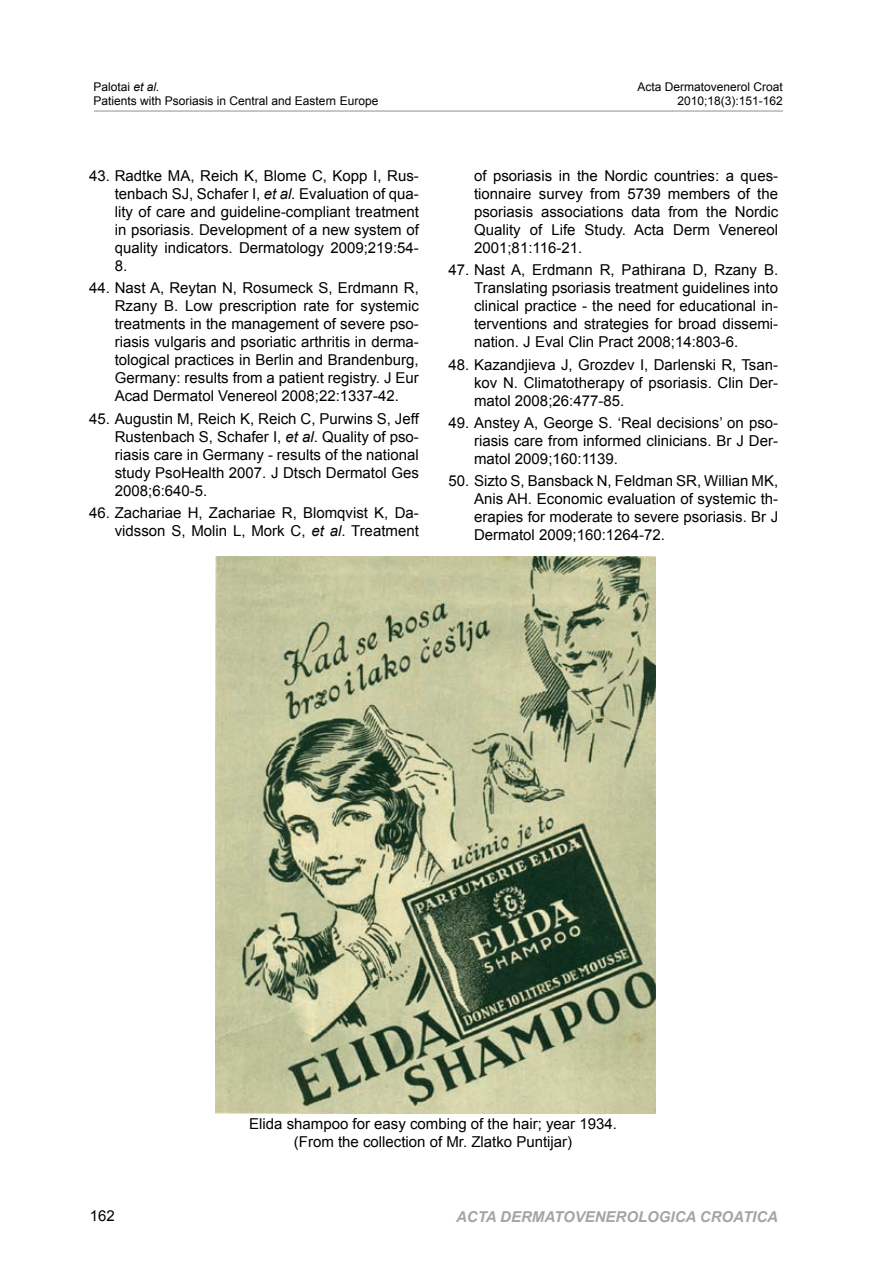
<style>
.page{position:relative;width:893px;height:1263px;background:#fff}
.page>*{position:absolute;margin:0;border:0;box-sizing:border-box;transform-origin:0 0}
.t1{font:15px/18px "Arial";color:#000;text-align:justify}
.t2{font:italic 700 15px "Arial";color:#a2a4a6}
.t3{font:12px "Arial";color:#000}
.s1{font-style:italic}
</style>
<div class="page">
<hr style="left:94px;top:110px;width:689px;height:2px;background:#b4b6b7">
<img style="left:215px;top:556px;width:441px;height:557px">
<p class="t3" style="left:94px;top:79px;width:68px">Palotai <span class="s1">et al.</span></p>
<p class="t3" style="left:637px;top:79px;width:147px">Acta Dermatovenerol Croat</p>
<p class="t3" style="left:94px;top:93px;width:286px">Patients with Psoriasis in Central and Eastern Europe</p>
<p class="t3" style="left:677px;top:93px;width:107px">2010;18(3):151-162</p>
<p class="t1" style="left:115px;top:167px;width:306px;text-indent:-25px">43. Radtke MA, Reich K, Blome C, Kopp I, Rus&shy;tenbach SJ, Schafer I, <span class="s1">et al.</span> Evaluation of qua&shy;lity of care and guideline-compliant treatment in psoriasis. Development of a new system of quality indicators. Dermatology 2009;219:54- 8.</p>
<p class="t1" style="left:115px;top:279px;width:306px;text-indent:-26px">44. Nast A, Reytan N, Rosumeck S, Erdmann R, Rzany B. Low prescription rate for systemic treatments in the management of severe pso&shy;riasis vulgaris and psoriatic arthritis in derma&shy;tological practices in Berlin and Brandenburg, Germany: results from a patient registry. J Eur Acad Dermatol Venereol 2008;22:1337-42.</p>
<p class="t1" style="left:115px;top:409px;width:306px;text-indent:-26px">45. Augustin M, Reich K, Reich C, Purwins S, Jeff Rustenbach S, Schafer I, <span class="s1">et al</span>. Quality of pso&shy;riasis care in Germany - results of the national study PsoHealth 2007. J Dtsch Dermatol Ges 2008;6:640-5.</p>
<p class="t1" style="left:89px;top:504px;width:331px;text-align:right">46. Zachariae H, Zachariae R, Blomqvist K, Da&shy;vidsson S, Molin L, Mork C, <span class="s1">et al</span>. Treatment</p>
<p class="t1" style="left:474px;top:167px;width:306px">of psoriasis in the Nordic countries: a ques&shy;tionnaire survey from 5739 members of the psoriasis associations data from the Nordic Quality of Life Study. Acta Derm Venereol 2001;81:116-21.</p>
<p class="t1" style="left:474px;top:261px;width:306px;text-indent:-26px">47. Nast A, Erdmann R, Pathirana D, Rzany B.<br>Translating psoriasis treatment guidelines into clinical practice - the need for educational in&shy;terventions and strategies for broad dissemi&shy;nation. J Eval Clin Pract 2008;14:803-6.</p>
<p class="t1" style="left:474px;top:355px;width:306px;text-indent:-26px">48. Kazandjieva J, Grozdev I, Darlenski R, Tsan&shy;kov N. Climatotherapy of psoriasis. Clin Der&shy;matol 2008;26:477-85.</p>
<p class="t1" style="left:474px;top:414px;width:306px;text-indent:-26px">49. Anstey A, George S. ‘Real decisions’ on pso&shy;riasis care from informed clinicians. Br J Der&shy;matol 2009;160:1139.</p>
<p class="t1" style="left:474px;top:472px;width:306px;text-indent:-26px">50. Sizto S, Bansback N, Feldman SR, Willian MK, Anis AH. Economic evaluation of systemic th&shy;erapies for moderate to severe psoriasis. Br J Dermatol 2009;160:1264-72.</p>
<p class="t1" style="left:249px;top:1115px;width:369px;text-align:center">Elida shampoo for easy combing of the hair; year 1934. (From the collection of Mr. Zlatko Puntijar)</p>
<p class="t1" style="left:90px;top:1207px;width:27px">162</p>
<p class="t2" style="left:456px;top:1207px;width:323px">ACTA DERMATOVENEROLOGICA CROATICA</p>
</div>
